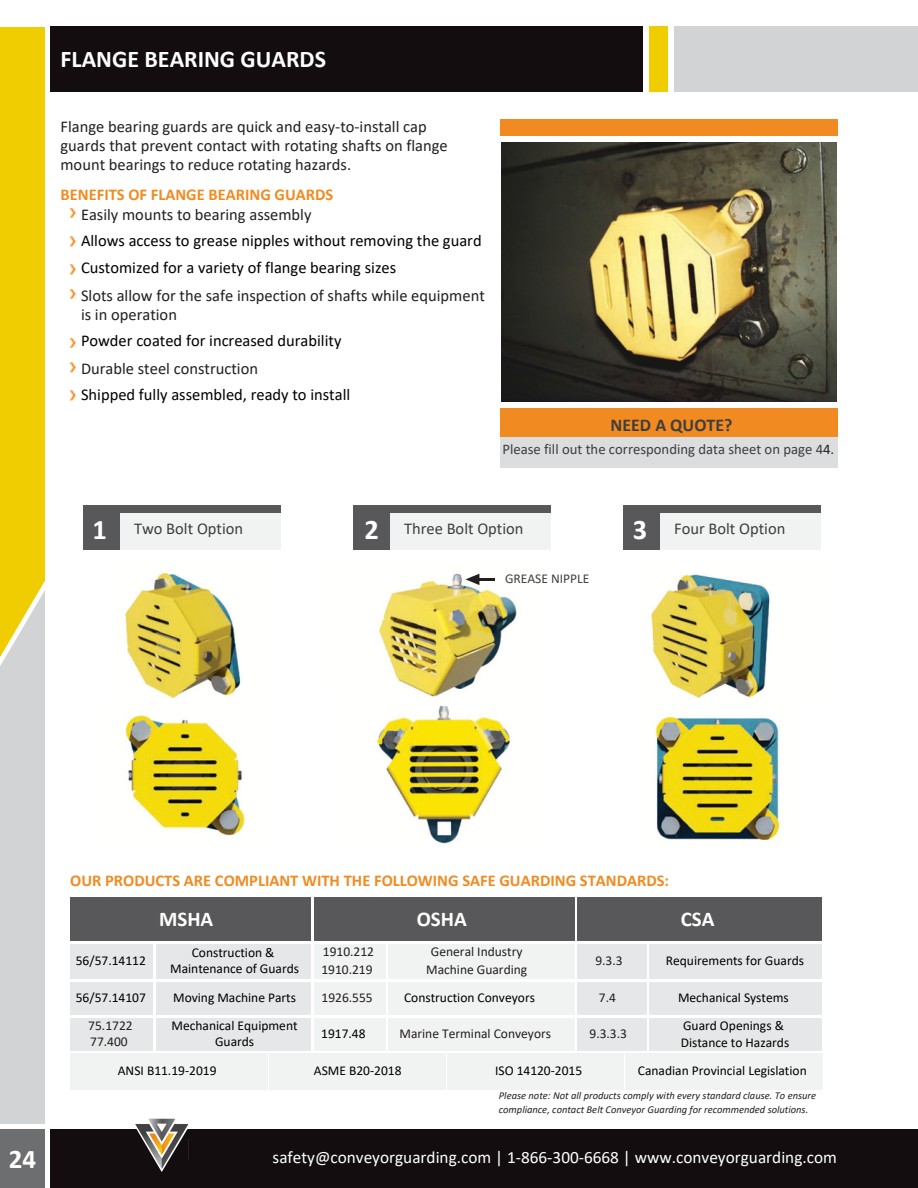
<style>
.page{position:relative;width:918px;height:1188px;background:#fff}
.page>*{position:absolute;margin:0;border:0;box-sizing:border-box;transform-origin:0 0}
.t1{font:700 28.5px "Calibri";color:#fff}
.t2{font:700 27px "Calibri";color:#fff}
.t3{font:700 24px "Calibri";color:#fff}
.t4{font:700 21px "Calibri";color:#fff}
.t5{font:700 18px "Calibri";color:#3f3e3f}
.t6{font:17.25px "Calibri";color:#fff}
.t7{font:16.5px/19.2px "Calibri";color:#231f20}
.t8{font:16.5px "Calibri";color:#000}
.t9{font:700 16.5px "Calibri";color:#f18b21}
.t10{font:16.5px "Calibri";color:#3f3e3f}
.t11{font:14.7px "Calibri";color:#3f3e3f}
.t12{font:13.5px/15.8px "Calibri";color:#000;text-align:center}
.t13{font:13.5px/18px "Calibri";color:#231f20}
.t14{font:13.5px "Calibri";color:#3f3e3f}
.t15{font:italic 10.5px/14px "Calibri";color:#231f20}
.s1{color:#231f20}
</style>
<div class="page">
<div style="left:48px;top:27px;width:600px;height:65px;background:#130d0f"></div>
<div style="left:45px;top:1129px;width:873px;height:59px;background:#130d0f"></div>
<div style="left:0;top:1129px;width:45px;height:59px;background:#6d6e70"></div>
<div style="left:648px;top:27px;width:25px;height:65px;background:#f0cd00"></div>
<div style="left:673px;top:27px;width:245px;height:65px;background:#d1d3d4"></div>
<svg style="left:0;top:27px;width:45px;height:1097px;background:#e2d061"></svg>
<hr style="left:669px;top:0;width:4px;height:97px;background:#fff">
<hr style="left:644px;top:5px;width:4px;height:97px;background:#fff">
<div style="left:45px;top:5px;width:5px;height:1183px;background:#fff"></div>
<img style="left:502px;top:142px;width:335px;height:260px">
<div style="left:501px;top:409px;width:337px;height:58px;background:#dcddde"></div>
<div style="left:501px;top:409px;width:337px;height:27px;background:#f18b21"></div>
<img style="left:125px;top:715px;width:120px;height:121px">
<img style="left:377px;top:705px;width:134px;height:139px">
<img style="left:655px;top:714px;width:125px;height:127px">
<img style="left:125px;top:572px;width:116px;height:127px">
<img style="left:379px;top:573px;width:138px;height:124px">
<img style="left:651px;top:574px;width:119px;height:124px">
<div style="left:83px;top:510px;width:197px;height:39px;background:#f1f2f2"></div>
<div style="left:83px;top:506px;width:36px;height:43px;background:#58585a"></div>
<div style="left:83px;top:506px;width:197px;height:6px;background:#58585a"></div>
<div style="left:353px;top:510px;width:198px;height:39px;background:#f1f2f2"></div>
<div style="left:353px;top:506px;width:36px;height:43px;background:#58585a"></div>
<div style="left:353px;top:506px;width:198px;height:6px;background:#58585a"></div>
<svg style="left:466px;top:574px;width:29px;height:11px"></svg>
<div style="left:501px;top:119px;width:337px;height:16px;background:#f18b21"></div>
<div style="left:624px;top:510px;width:197px;height:39px;background:#f1f2f2"></div>
<div style="left:624px;top:506px;width:36px;height:43px;background:#58585a"></div>
<div style="left:624px;top:506px;width:197px;height:6px;background:#58585a"></div>
<img style="left:135px;top:1118px;width:54px;height:54px">
<svg style="left:70px;top:897px;width:752px;height:154px"></svg>
<hr style="left:154px;top:943px;width:1px;height:37px;background:#fff">
<hr style="left:312px;top:943px;width:1px;height:37px;background:#fff">
<hr style="left:386px;top:943px;width:2px;height:37px;background:#fff">
<hr style="left:575px;top:943px;width:2px;height:37px;background:#fff">
<hr style="left:647px;top:943px;width:2px;height:37px;background:#fff">
<hr style="left:68px;top:980px;width:87px;height:1px;background:#fff">
<hr style="left:155px;top:980px;width:157px;height:1px;background:#fff">
<hr style="left:154px;top:981px;width:1px;height:35px;background:#fff">
<hr style="left:312px;top:980px;width:75px;height:1px;background:#fff">
<hr style="left:312px;top:981px;width:1px;height:35px;background:#fff">
<hr style="left:387px;top:980px;width:189px;height:1px;background:#fff">
<hr style="left:386px;top:981px;width:2px;height:35px;background:#fff">
<hr style="left:576px;top:980px;width:72px;height:1px;background:#fff">
<hr style="left:575px;top:981px;width:2px;height:35px;background:#fff">
<hr style="left:648px;top:980px;width:176px;height:1px;background:#fff">
<hr style="left:647px;top:981px;width:2px;height:35px;background:#fff">
<hr style="left:68px;top:1016px;width:87px;height:1px;background:#fff">
<hr style="left:155px;top:1016px;width:157px;height:1px;background:#fff">
<hr style="left:154px;top:1017px;width:1px;height:34px;background:#fff">
<hr style="left:312px;top:1016px;width:75px;height:1px;background:#fff">
<hr style="left:312px;top:1017px;width:1px;height:34px;background:#fff">
<hr style="left:387px;top:1016px;width:189px;height:1px;background:#fff">
<hr style="left:386px;top:1017px;width:2px;height:34px;background:#fff">
<hr style="left:576px;top:1016px;width:72px;height:1px;background:#fff">
<hr style="left:575px;top:1017px;width:2px;height:34px;background:#fff">
<hr style="left:648px;top:1016px;width:176px;height:1px;background:#fff">
<hr style="left:647px;top:1017px;width:2px;height:34px;background:#fff">
<hr style="left:312px;top:897px;width:1px;height:45px;background:#fff">
<hr style="left:575px;top:897px;width:2px;height:45px;background:#fff">
<hr style="left:68px;top:942px;width:87px;height:1px;background:#fff">
<hr style="left:155px;top:942px;width:157px;height:1px;background:#fff">
<hr style="left:312px;top:942px;width:75px;height:1px;background:#fff">
<hr style="left:387px;top:942px;width:189px;height:1px;background:#fff">
<hr style="left:576px;top:942px;width:72px;height:1px;background:#fff">
<hr style="left:648px;top:942px;width:176px;height:1px;background:#fff">
<div style="left:70px;top:1053px;width:197px;height:37px;background:#f1f2f2"></div>
<div style="left:269px;top:1053px;width:177px;height:37px;background:#f1f2f2"></div>
<div style="left:626px;top:1053px;width:197px;height:37px;background:#f1f2f2"></div>
<div style="left:447px;top:1053px;width:177px;height:37px;background:#f1f2f2"></div>
<svg style="left:69px;top:236px;width:7px;height:11px"></svg>
<img style="left:69px;top:208px;width:7px;height:10px">
<img style="left:69px;top:264px;width:7px;height:11px">
<img style="left:69px;top:338px;width:7px;height:10px">
<img style="left:69px;top:289px;width:7px;height:10px">
<img style="left:69px;top:362px;width:7px;height:11px">
<img style="left:69px;top:390px;width:7px;height:11px">
<p class="t3" style="left:61px;top:49px;width:267px">FLANGE BEARING GUARDS</p>
<p class="t7" style="left:60px;top:118px;width:389px">Flange bearing guards are quick and easy-to-install cap guards that prevent contact with rotating shafts on flange mount bearings to reduce rotating hazards.</p>
<h4 class="t9" style="left:61px;top:187px;width:274px">BENEFITS OF FLANGE BEARING GUARDS</h4>
<h6 class="t7" style="left:81px;top:206px;width:232px">Easily mounts to bearing assembly</h6>
<h6 class="t8" style="left:81px;top:234px;width:402px">Allows access to grease nipples without removing the guard</h6>
<h6 class="t8" style="left:81px;top:261px;width:317px">Customized for a variety of flange bearing sizes</h6>
<h2 class="t7" style="left:81px;top:287px;width:405px">Slots allow for the safe inspection of shafts while equipment is in operation</h2>
<h6 class="t8" style="left:81px;top:334px;width:262px">Powder coated for increased durability</h6>
<h6 class="t8" style="left:81px;top:388px;width:271px">Shipped fully assembled, ready to install</h6>
<h6 class="t7" style="left:81px;top:360px;width:179px">Durable steel construction</h6>
<p class="t5" style="left:611px;top:417px;width:124px">NEED A QUOTE?</p>
<h4 class="t11" style="left:502px;top:443px;width:333px">Please fill out the corresponding data sheet on page 4<span class="s1">4.</span></h4>
<p class="t1" style="left:92px;top:518px;width:16px">1</p>
<h4 class="t1" style="left:364px;top:518px;width:16px">2</h4>
<p class="t1" style="left:633px;top:518px;width:16px">3</p>
<h4 class="t14" style="left:505px;top:573px;width:86px">GREASE NIPPLE</h4>
<h4 class="t10" style="left:134px;top:522px;width:111px">Two Bolt Option</h4>
<h4 class="t10" style="left:404px;top:522px;width:121px">Three Bolt Option</h4>
<p class="t10" style="left:674px;top:522px;width:113px">Four Bolt Option</p>
<h1 class="t9" style="left:70px;top:874px;width:600px">OUR PRODUCTS ARE COMPLIANT WITH THE FOLLOWING SAFE GUARDING STANDARDS:</h1>
<h4 class="t12" style="left:76px;top:954px;width:72px">56/57.14112</h4>
<p class="t12" style="left:76px;top:991px;width:72px">56/57.14107</p>
<p class="t13" style="left:88px;top:1019px;width:46px;line-height:15.8px">75.1722<br>77.400</p>
<h4 class="t4" style="left:159px;top:911px;width:56px">MSHA</h4>
<p class="t4" style="left:417px;top:911px;width:52px">OSHA</p>
<p class="t4" style="left:681px;top:911px;width:35px">CSA</p>
<p class="t12" style="left:170px;top:946px;width:130px">Construction &amp;<br>Maintenance of Guards</p>
<h3 class="t13" style="left:426px;top:944px;width:103px;text-align:center">General Industry<br>Machine Guarding</h3>
<h4 class="t13" style="left:321px;top:944px;width:54px">1910.212<br>1910.219</h4>
<p class="t13" style="left:322px;top:990px;width:53px">1926.555</p>
<p class="t13" style="left:595px;top:953px;width:29px">9.3.3</p>
<p class="t12" style="left:666px;top:954px;width:140px">Requirements for Guards</p>
<p class="t12" style="left:173px;top:991px;width:124px">Moving Machine Parts</p>
<h5 class="t12" style="left:172px;top:1019px;width:127px">Mechanical Equipment<br>Guards</h5>
<h3 class="t12" style="left:678px;top:991px;width:112px">Mechanical Systems</h3>
<h2 class="t12" style="left:681px;top:1018px;width:110px;line-height:16.8px;text-align:left">Guard Openings &amp;<br>Distance to Hazards</h2>
<h4 class="t12" style="left:404px;top:991px;width:132px">Construction Conveyors</h4>
<p class="t13" style="left:599px;top:990px;width:19px">7.4</p>
<h6 class="t13" style="left:400px;top:1026px;width:153px">Marine Terminal Conveyors</h6>
<p class="t12" style="left:321px;top:1027px;width:46px">1917.48</p>
<p class="t13" style="left:590px;top:1026px;width:39px">9.3.3.3</p>
<h6 class="t12" style="left:118px;top:1064px;width:100px">ANSI B11.19-2019</h6>
<h6 class="t12" style="left:314px;top:1064px;width:89px">ASME B20-2018</h6>
<h6 class="t12" style="left:638px;top:1064px;width:170px">Canadian Provincial Legislation</h6>
<h6 class="t12" style="left:495px;top:1064px;width:89px">ISO 14120-2015</h6>
<h6 class="t15" style="left:499px;top:1089px;width:319px">Please note: Not all products comply with every standard clause. To ensure compliance, contact Belt Conveyor Guarding for recommended solutions.</h6>
<h4 class="t2" style="left:9px;top:1148px;width:29px">24</h4>
<h3 class="t6" style="left:273px;top:1150px;width:566px">safety@conveyorguarding.com | 1-866-300-6668 | www.conveyorguarding.com</h3>
</div>
